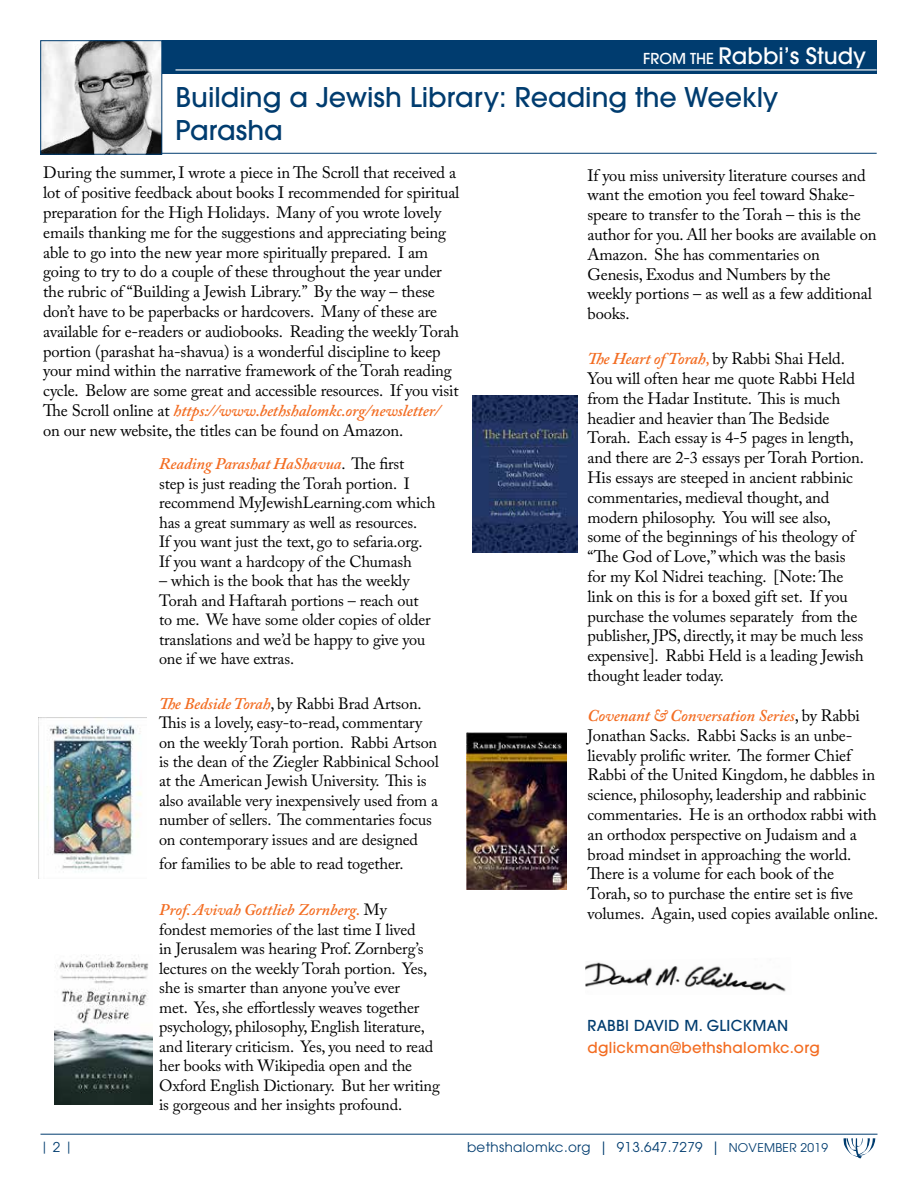
<style>
.page{position:relative;width:918px;height:1188px;background:#fff}
.page>*{position:absolute;margin:0;border:0;box-sizing:border-box;transform-origin:0 0}
.t1{font:500 27px/32.4px "ITC Avant Garde Pro";color:#003c6f}
.t2{font:500 22.5px "ITC Avant Garde Pro";color:#fff}
.t3{font:16.5px/19.8px "Adobe Caslon Pro";letter-spacing:-.01em;color:#000}
.t4{font:16.2px/19.5px "Adobe Caslon Pro";letter-spacing:-.01em;color:#000}
.t5{font:500 15px "ITC Avant Garde Pro";letter-spacing:.02em;color:#f36c21}
.t6{font:500 15px "ITC Avant Garde Pro";letter-spacing:.02em;color:#003c6f}
.t7{font:13.5px "ITC Avant Garde Pro";letter-spacing:.025em;color:#003c6f}
.t8{font:12px "ITC Avant Garde Pro";color:#003c6f}
.s1{font-size:15px}
.s2{font-weight:600;font-style:italic;color:#f36c21}
.s3{font-size:13.5px}
.s4{font-size:12px}
</style>
<div class="page">
<hr style="left:40px;top:1134px;width:838px;height:1px;background:#003c6f">
<svg style="left:843px;top:1138px;width:33px;height:21px"></svg>
<div style="left:40px;top:40px;width:838px;height:34px;background:#003c6f"></div>
<hr style="left:176px;top:69px;width:701px;height:2px;background:#fff">
<hr style="left:40px;top:153px;width:837px;height:1px;background:#003c6f">
<img style="left:42px;top:42px;width:118px;height:110px">
<div style="left:40px;top:40px;width:122px;height:114px;border:1px solid #003c6f"></div>
<img style="left:467px;top:732px;width:100px;height:157px">
<img style="left:585px;top:962px;width:201px;height:30px">
<img style="left:39px;top:717px;width:108px;height:155px">
<img style="left:54px;top:956px;width:99px;height:149px">
<img style="left:472px;top:395px;width:105px;height:158px">
<h2 class="t2" style="left:643px;top:41px;width:224px"><span class="s1">FROM THE</span> Rabbi’s Study</h2>
<h1 class="t1" style="left:176px;top:81px;width:604px">Building a Jewish Library: Reading the Weekly<br>Parasha</h1>
<p class="t3" style="left:43px;top:163px;width:418px">During the summer, I wrote a piece in The Scroll that received a lot of positive feedback about books I recommended for spiritual preparation for the High Holidays. Many of you wrote lovely emails thanking me for the suggestions and appreciating being able to go into the new year more spiritually prepared. I am going to try to do a couple of these throughout the year under the rubric of “Building a Jewish Library.” By the way – these don’t have to be paperbacks or hardcovers. Many of these are available for e-readers or audiobooks. Reading the weekly Torah portion (parashat ha-shavua) is a wonderful discipline to keep your mind within the narrative framework of the Torah reading cycle. Below are some great and accessible resources. If you visit The Scroll online at <span class="s2">https://www.bethshalomkc.org/newsletter/ </span>on our new website, the titles can be found on Amazon.</p>
<p class="t4" style="left:159px;top:454px;width:278px"><span class="s2">Reading Parashat HaShavua</span>. The first<br>step is just reading the Torah portion. I recommend MyJewishLearning.com which has a great summary as well as resources.<br>If you want just the text, go to sefaria.org.<br>If you want a hardcopy of the Chumash</p>
<p class="t4" style="left:159px;top:571px;width:273px">– which is the book that has the weekly Torah and Haftarah portions – reach out to me. We have some older copies of older translations and we’d be happy to give you one if we have extras.</p>
<p class="t4" style="left:159px;top:693px;width:281px"><span class="s2">The Bedside Torah</span>, by Rabbi Brad Artson.<br>This is a lovely, easy-to-read, commentary on the weekly Torah portion. Rabbi Artson is the dean of the Ziegler Rabbinical School at the American Jewish University. This is also available very inexpensively used from a number of sellers. The commentaries focus on contemporary issues and are designed</p>
<p class="t4" style="left:159px;top:853px;width:246px">for families to be able to read together.</p>
<p class="t4" style="left:159px;top:900px;width:282px"><span class="s2">Prof. Avivah Gottlieb Zornberg.</span> My<br>fondest memories of the last time I lived<br>in Jerusalem was hearing Prof. Zornberg’s lectures on the weekly Torah portion. Yes, she is smarter than anyone you’ve ever<br>met. Yes, she effortlessly weaves together psychology, philosophy, English literature, and literary criticism. Yes, you need to read her books with Wikipedia open and the Oxford English Dictionary. But her writing is gorgeous and her insights profound.</p>
<p class="t3" style="left:588px;top:165px;width:291px">If you miss university literature courses and want the emotion you feel toward Shake&shy;speare to transfer to the Torah – this is the author for you. All her books are available on Amazon. She has commentaries on Genesis, Exodus and Numbers by the weekly portions – as well as a few additional books.</p>
<p class="t3" style="left:588px;top:349px;width:278px"><span class="s2">The Heart of Torah,</span> by Rabbi Shai Held.<br>You will often hear me quote Rabbi Held from the Hadar Institute. This is much headier and heavier than The Bedside Torah. Each essay is 4-5 pages in length, and there are 2-3 essays per Torah Portion.<br>His essays are steeped in ancient rabbinic commentaries, medieval thought, and modern philosophy. You will see also, some of the beginnings of his theology of “The God of Love,” which was the basis for my Kol Nidrei teaching. [Note: The link on this is for a boxed gift set. If you purchase the volumes separately from the publisher, JPS, directly, it may be much less expensive]. Rabbi Held is a leading Jewish thought leader today.</p>
<p class="t3" style="left:588px;top:705px;width:292px"><span class="s2">Covenant &amp; Conversation Series</span>, by Rabbi Jonathan Sacks. Rabbi Sacks is an unbe&shy;lievably prolific writer. The former Chief Rabbi of the United Kingdom, he dabbles in science, philosophy, leadership and rabbinic commentaries. He is an orthodox rabbi with an orthodox perspective on Judaism and a broad mindset in approaching the world.<br>There is a volume for each book of the Torah, so to purchase the entire set is five volumes. Again, used copies available online.</p>
<p class="t6" style="left:588px;top:1016px;width:202px">RABBI DAVID M. GLICKMAN</p>
<p class="t5" style="left:588px;top:1038px;width:234px">dglickman@bethshalomkc.org</p>
<p class="t8" style="left:40px;top:1139px;width:34px">| <span class="s3">2</span> |</p>
<p class="t7" style="left:467px;top:1139px;width:363px">bethshalomkc.org | 913.647.7279 | <span class="s4">NOVEMBER 2019</span></p>
</div>
